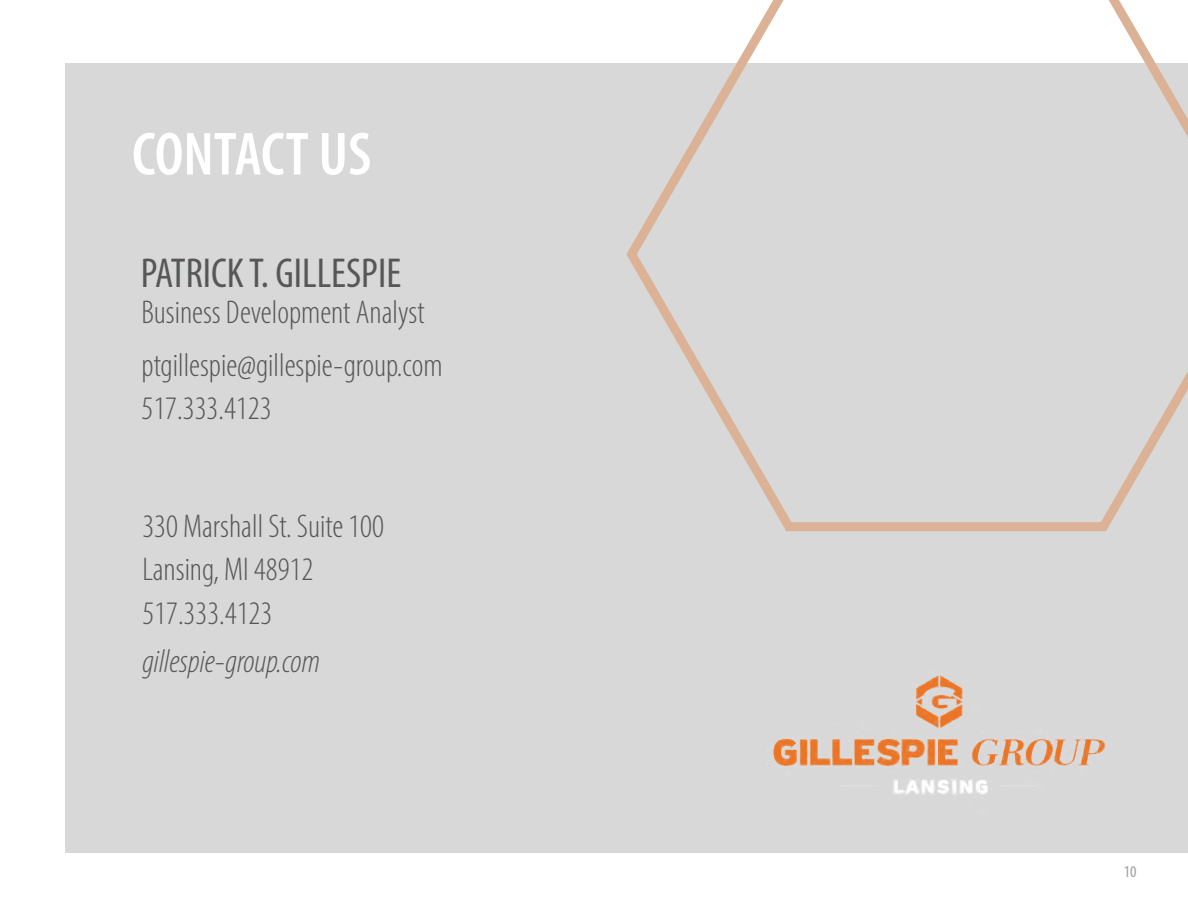
<style>
.page{position:relative;width:1188px;height:918px;background:#fff}
.page>*{position:absolute;margin:0;border:0;box-sizing:border-box;transform-origin:0 0}
.t1{font:600 condensed 61.5px "Myriad Pro";color:#fff}
.t2{font:condensed 42px "Myriad Pro";color:#565757}
.t3{font:300 condensed 33px/43.5px "Myriad Pro";color:#565757}
.t4{font:italic 300 condensed 33px "Myriad Pro";color:#565757}
.t5{font:condensed 16.5px "Myriad Pro";color:#a09f9f}
</style>
<div class="page">
<div style="left:65px;top:64px;width:1123px;height:789px;background:#d8d8d8"></div>
<img style="left:773px;top:675px;width:333px;height:120px">
<svg style="left:621px;top:0;width:567px;height:532px"></svg>
<h1 class="t1" style="left:132px;top:116px;width:241px">CONTACT US</h1>
<p class="t2" style="left:141px;top:247px;width:262px">PATRICK T. GILLESPIE</p>
<p class="t3" style="left:141px;top:286px;width:303px;line-height:52.5px">Business Development Analyst ptgillespie@gillespie-group.com</p>
<p class="t3" style="left:142px;top:386px;width:132px">517.333.4123</p>
<p class="t3" style="left:142px;top:504px;width:243px">330 Marshall St. Suite 100<br>Lansing, MI 48912<br>517.333.4123</p>
<p class="t4" style="left:142px;top:642px;width:179px">gillespie-group.com</p>
<p class="t5" style="left:1124px;top:862px;width:14px">10</p>
</div>
